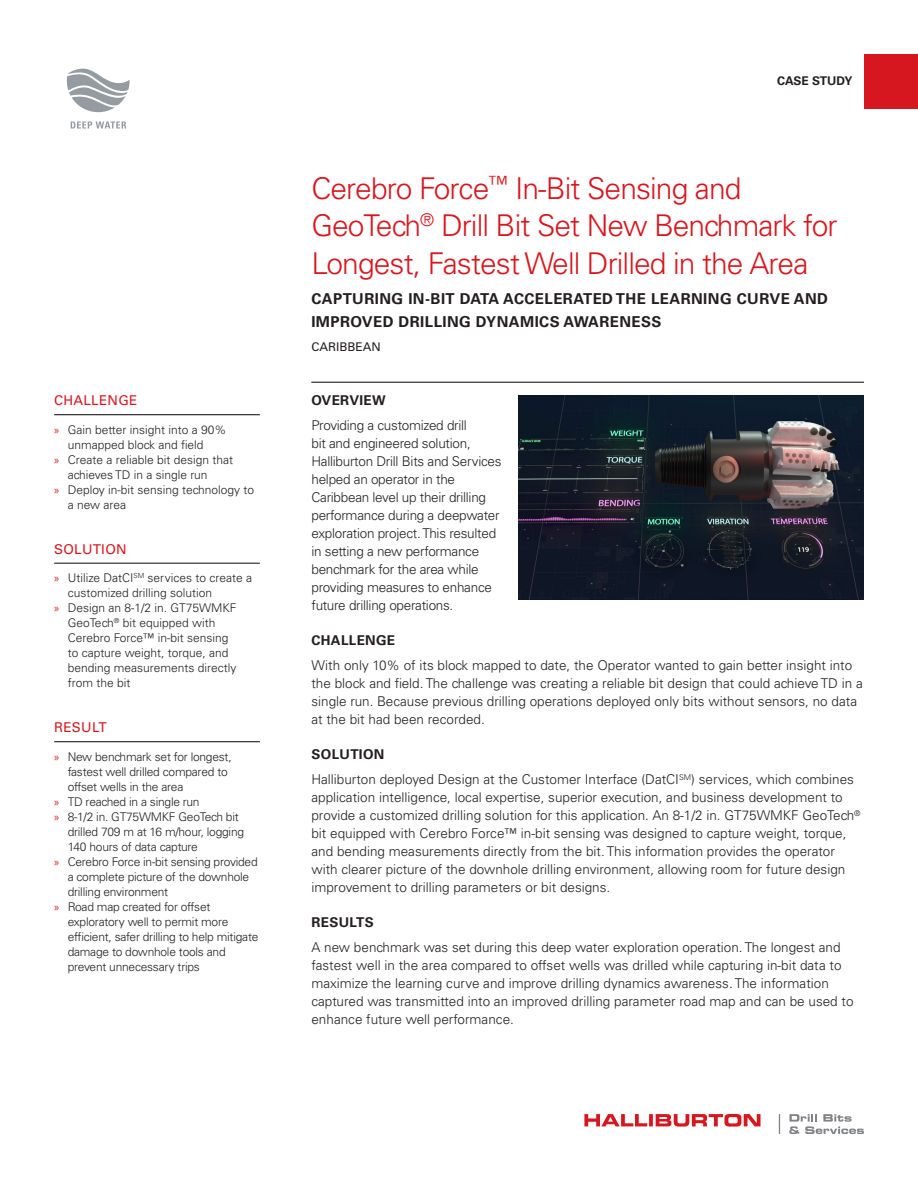
<style>
.page{position:relative;width:918px;height:1188px;background:#fff}
.page>*{position:absolute;margin:0;border:0;box-sizing:border-box;transform-origin:0 0}
.Case_Study_Title{font:300 30px/37.5px "Univers LT Std";letter-spacing:-.03em;color:#d7171f}
.Subhead{font:700 15px/22.5px "Univers LT Std";letter-spacing:.03em;color:#231f20}
.Body{font:300 13.5px/18px "Univers LT Std";color:#231f20}
.Body-2{font:300 13.5px/18px "Univers LT Std";letter-spacing:-.02em;color:#231f20}
.Body_Header{font:700 13.5px "Univers LT Std";letter-spacing:.025em;color:#231f20}
.Sidebar_Header_With{font:13.5px "Univers LT Std";letter-spacing:.02em;color:#d7171f}
.t1{font:300 12px/15px "Univers LT Std";letter-spacing:-.02em;color:#231f20}
.t2{font:300 12px/15px "Univers LT Std";color:#231f20}
.Case_Study_Title-2{font:12px "Univers LT Std";color:#231f20}
.t3{font:700 12px "Univers LT Std";color:#231f20}
.s1{font-family:"Myriad Pro";font-weight:400;color:#d7171f}
</style>
<div class="page">
<svg style="left:584px;top:1114px;width:177px;height:13px"></svg>
<svg style="left:789px;top:1114px;width:75px;height:20px"></svg>
<svg style="left:779px;top:1114px;width:1px;height:20px"></svg>
<hr style="left:311px;top:382px;width:553px;height:1px;background:#231f20">
<hr style="left:54px;top:414px;width:206px;height:1px;background:#231f20">
<hr style="left:54px;top:563px;width:206px;height:1px;background:#231f20">
<hr style="left:54px;top:741px;width:206px;height:1px;background:#231f20">
<img style="left:518px;top:396px;width:346px;height:204px">
<div style="left:864px;top:54px;width:54px;height:55px;background:#d7171f"></div>
<svg style="left:71px;top:122px;width:55px;height:7px"></svg>
<svg style="left:67px;top:68px;width:63px;height:44px"></svg>
<p class="Sidebar_Header_With" style="left:54px;top:393px;width:85px">CHALLENGE</p>
<p class="t2" style="left:68px;top:422px;width:160px;text-indent:-14px"><span class="s1">»</span> Gain better insight into a 90% unmapped block and field</p>
<p class="t2" style="left:68px;top:452px;width:167px;text-indent:-14px"><span class="s1">»</span> Create a reliable bit design that achieves TD in a single run</p>
<p class="t2" style="left:68px;top:482px;width:188px;text-indent:-14px"><span class="s1">»</span> Deploy in-bit sensing technology to a new area</p>
<p class="Sidebar_Header_With" style="left:54px;top:541px;width:74px">SOLUTION</p>
<p class="t2" style="left:68px;top:571px;width:186px;text-indent:-14px"><span class="s1">»</span> Utilize DatCI<sup>SM</sup> services to create a customized drilling solution</p>
<p class="t2" style="left:68px;top:601px;width:170px;text-indent:-14px"><span class="s1">»</span> Design an 8-1/2 in. GT75WMKF<br>GeoTech<sup>®</sup> bit equipped with<br>Cerebro Force™ in-bit sensing to capture weight, torque, and bending measurements directly from the bit</p>
<p class="Sidebar_Header_With" style="left:54px;top:720px;width:54px">RESULT</p>
<p class="t1" style="left:68px;top:749px;width:166px;text-indent:-14px"><span class="s1">»</span> New benchmark set for longest, fastest well drilled compared to offset wells in the area</p>
<p class="t1" style="left:54px;top:794px;width:147px"><span class="s1">»</span> TD reached in a single run</p>
<p class="t1" style="left:68px;top:809px;width:178px;text-indent:-14px"><span class="s1">»</span> 8-1/2 in. GT75WMKF GeoTech bit drilled 709 m at 16 m/hour, logging<br>140 hours of data capture</p>
<p class="t1" style="left:68px;top:854px;width:192px;text-indent:-14px"><span class="s1">»</span> Cerebro Force in-bit sensing provided a complete picture of the downhole drilling environment</p>
<p class="t1" style="left:68px;top:899px;width:192px;text-indent:-14px"><span class="s1">»</span> Road map created for offset exploratory well to permit more efficient, safer drilling to help mitigate damage to downhole tools and prevent unnecessary trips</p>
<p class="t3" style="left:777px;top:74px;width:77px">CASE STUDY</p>
<p class="Case_Study_Title" style="left:311px;top:170px;width:528px">Cerebro Force<sup>™</sup> In-Bit Sensing and<br>GeoTech<sup>®</sup> Drill Bit Set New Benchmark for<br>Longest, Fastest Well Drilled in the Area</p>
<p class="Subhead" style="left:311px;top:288px;width:518px">CAPTURING IN-BIT DATA ACCELERATED THE LEARNING CURVE AND<br>IMPROVED DRILLING DYNAMICS AWARENESS</p>
<p class="Case_Study_Title-2" style="left:311px;top:339px;width:71px">CARIBBEAN</p>
<p class="Body_Header" style="left:311px;top:393px;width:76px">OVERVIEW</p>
<p class="Body-2" style="left:311px;top:416px;width:192px">Providing a customized drill<br>bit and engineered solution,<br>Halliburton Drill Bits and Services helped an operator in the<br>Caribbean level up their drilling performance during a deepwater exploration project. This resulted in setting a new performance benchmark for the area while providing measures to enhance future drilling operations.</p>
<p class="Body_Header" style="left:311px;top:633px;width:85px">CHALLENGE</p>
<p class="Body" style="left:311px;top:656px;width:553px">With only 10% of its block mapped to date, the Operator wanted to gain better insight into the block and field. The challenge was creating a reliable bit design that could achieve TD in a single run. Because previous drilling operations deployed only bits without sensors, no data at the bit had been recorded.</p>
<p class="Body_Header" style="left:311px;top:747px;width:74px">SOLUTION</p>
<p class="Body" style="left:311px;top:770px;width:551px">Halliburton deployed Design at the Customer Interface (DatCI<sup>SM</sup>) services, which combines application intelligence, local expertise, superior execution, and business development to provide a customized drilling solution for this application. An 8-1/2 in. GT75WMKF GeoTech<sup>® </sup>bit equipped with Cerebro Force™ in-bit sensing was designed to capture weight, torque, and bending measurements directly from the bit. This information provides the operator with clearer picture of the downhole drilling environment, allowing room for future design improvement to drilling parameters or bit designs.</p>
<p class="Body_Header" style="left:311px;top:915px;width:64px">RESULTS</p>
<p class="Body" style="left:311px;top:938px;width:544px">A new benchmark was set during this deep water exploration operation. The longest and fastest well in the area compared to offset wells was drilled while capturing in-bit data to maximize the learning curve and improve drilling dynamics awareness. The information captured was transmitted into an improved drilling parameter road map and can be used to enhance future well performance.</p>
</div>
